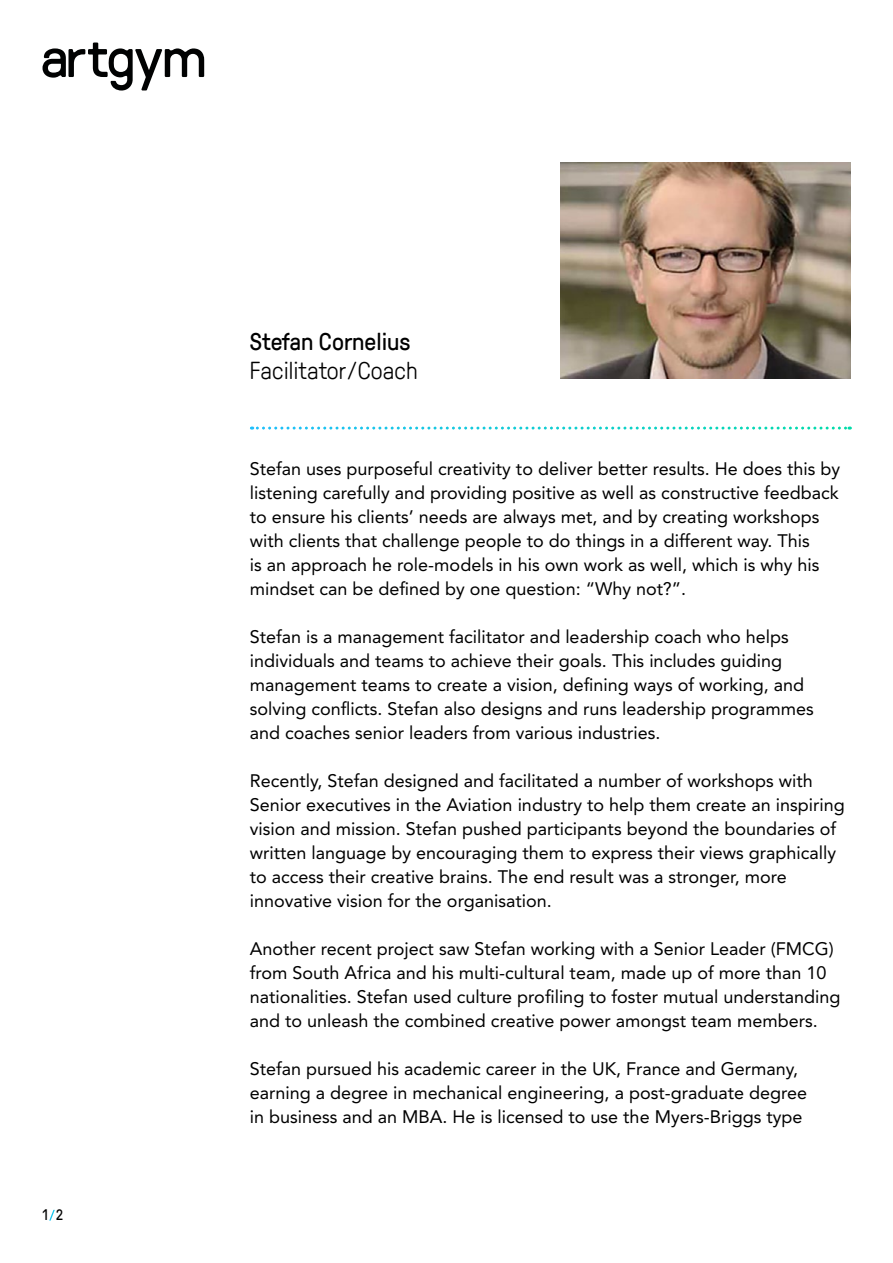
<style>
.page{position:relative;width:893px;height:1263px;background:#fff}
.page>*{position:absolute;margin:0;border:0;box-sizing:border-box;transform-origin:0 0}
.t1{font:300 24px "GT Pressura";color:#000}
.t2{font:24px "GT Pressura";color:#000}
.t3{font:18px/24px "Avenir LT Std";color:#000}
.t4{font:15px "GT Pressura";color:#000}
.s1{color:#fff}
</style>
<div class="page">
<svg style="left:43px;top:43px;width:161px;height:48px"></svg>
<img style="left:561px;top:163px;width:289px;height:216px">
<svg style="left:251px;top:427px;width:599px;height:3px"></svg>
<p class="t4" style="left:43px;top:1204px;width:22px">1<span class="s1">/</span>2</p>
<h1 class="t2" style="left:250px;top:324px;width:162px">Stefan Cornelius</h1>
<h1 class="t1" style="left:250px;top:353px;width:169px">Facilitator/Coach</h1>
<p class="t3" style="left:250px;top:456px;width:592px">Stefan uses purposeful creativity to deliver better results. He does this by listening carefully and providing positive as well as constructive feedback to ensure his clients’ needs are always met, and by creating workshops with clients that challenge people to do things in a different way. This<br>is an approach he role-models in his own work as well, which is why his mindset can be defined by one question: “Why not?”.</p>
<p class="t3" style="left:250px;top:624px;width:565px">Stefan is a management facilitator and leadership coach who helps individuals and teams to achieve their goals. This includes guiding management teams to create a vision, defining ways of working, and solving conflicts. Stefan also designs and runs leadership programmes and coaches senior leaders from various industries.</p>
<p class="t3" style="left:250px;top:768px;width:596px">Recently, Stefan designed and facilitated a number of workshops with Senior executives in the Aviation industry to help them create an inspiring vision and mission. Stefan pushed participants beyond the boundaries of written language by encouraging them to express their views graphically to access their creative brains. The end result was a stronger, more innovative vision for the organisation.</p>
<p class="t3" style="left:250px;top:936px;width:592px">Another recent project saw Stefan working with a Senior Leader (FMCG) from South Africa and his multi-cultural team, made up of more than 10 nationalities. Stefan used culture profiling to foster mutual understanding and to unleash the combined creative power amongst team members.</p>
<p class="t3" style="left:250px;top:1056px;width:559px">Stefan pursued his academic career in the UK, France and Germany, earning a degree in mechanical engineering, a post-graduate degree in business and an MBA. He is licensed to use the Myers-Briggs type</p>
</div>
